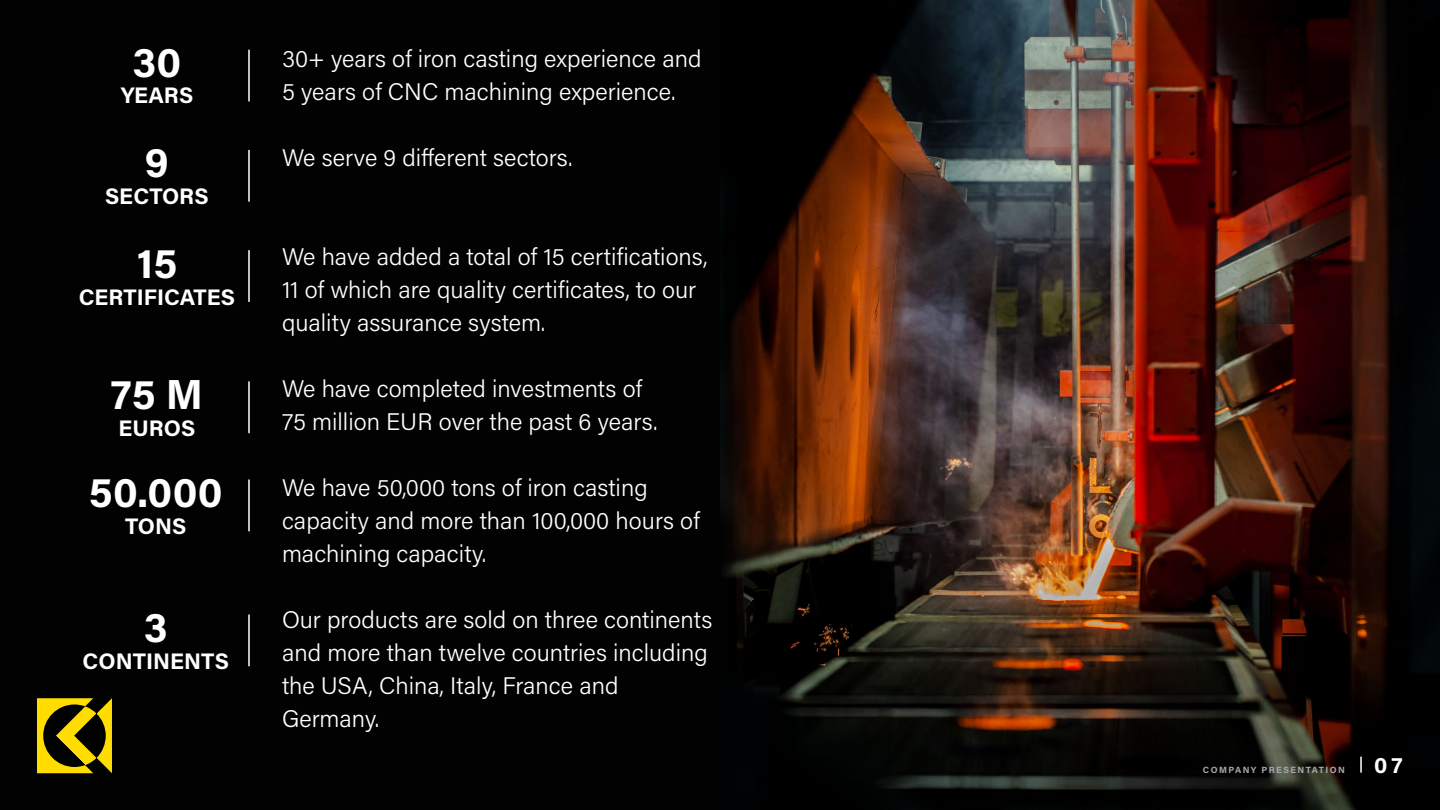
<style>
.page{position:relative;width:1440px;height:810px;background:#fff}
.page>*{position:absolute;margin:0;border:0;box-sizing:border-box;transform-origin:0 0}
.t1{font:700 42px "Acumin Pro";color:#fff}
.t2{font:300 24px/33px "Acumin Pro";color:#fff}
.t3{font:700 22.5px "Acumin Pro";color:#fff}
.t4{font:700 9px "Acumin Pro";letter-spacing:.16em;color:#a7a9ac}
</style>
<div class="page">
<div style="left:0;top:0;width:720px;height:810px;background:#020202"></div>
<img style="left:720px;top:0;width:720px;height:810px">
<svg style="left:1360px;top:757px;width:2px;height:16px"></svg>
<hr style="left:248px;top:150px;width:2px;height:52px;background:#fff">
<hr style="left:248px;top:50px;width:2px;height:51px;background:#fff">
<hr style="left:248px;top:250px;width:2px;height:52px;background:#fff">
<hr style="left:248px;top:381px;width:2px;height:52px;background:#fff">
<hr style="left:248px;top:480px;width:2px;height:51px;background:#fff">
<hr style="left:248px;top:615px;width:2px;height:51px;background:#fff">
<svg style="left:37px;top:698px;width:75px;height:75px;background:#8b7800"></svg>
<h1 class="t1" style="left:133px;top:33px;width:50px">30</h1>
<p class="t3" style="left:121px;top:79px;width:74px">YEARS</p>
<h1 class="t1" style="left:145px;top:133px;width:26px">9</h1>
<p class="t3" style="left:105px;top:181px;width:105px">SECTORS</p>
<h1 class="t1" style="left:137px;top:233px;width:42px">15</h1>
<p class="t3" style="left:79px;top:281px;width:158px">CERTIFICATES</p>
<h1 class="t1" style="left:111px;top:365px;width:94px">75 M</h1>
<p class="t3" style="left:119px;top:412px;width:78px">EUROS</p>
<h1 class="t1" style="left:89px;top:463px;width:135px">50.000</h1>
<p class="t3" style="left:125px;top:510px;width:63px">TONS</p>
<h1 class="t1" style="left:144px;top:598px;width:25px">3</h1>
<p class="t3" style="left:82px;top:645px;width:148px">CONTINENTS</p>
<p class="t2" style="left:282px;top:42px;width:421px">30+ years of iron casting experience and<br>5 years of CNC machining experience.</p>
<p class="t2" style="left:282px;top:141px;width:292px">We serve 9 different sectors.</p>
<p class="t2" style="left:282px;top:240px;width:427px">We have added a total of 15 certifications,<br>11 of which are quality certificates, to our quality assurance system.</p>
<p class="t2" style="left:282px;top:372px;width:377px">We have completed investments of<br>75 million EUR over the past 6 years.</p>
<p class="t2" style="left:282px;top:471px;width:419px">We have 50,000 tons of iron casting capacity and more than 100,000 hours of machining capacity.</p>
<p class="t2" style="left:282px;top:603px;width:432px">Our products are sold on three continents and more than twelve countries including the USA, China, Italy, France and<br>Germany.</p>
<p class="t4" style="left:1203px;top:763px;width:143px">COMPANY PRESENTATION</p>
<p class="t3" style="left:1374px;top:749px;width:30px">07</p>
</div>
